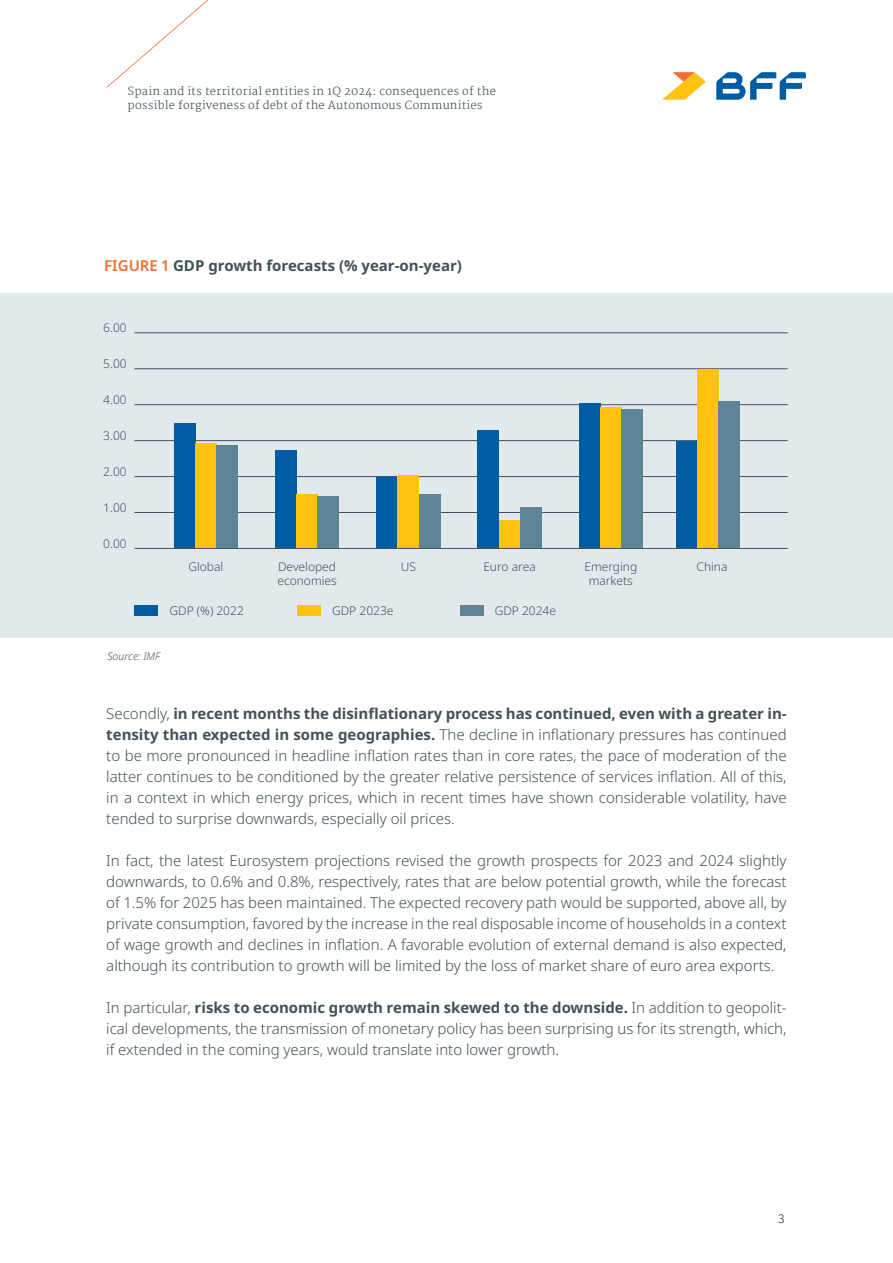
<style>
.page{position:relative;width:893px;height:1263px;background:#fff}
.page>*{position:absolute;margin:0;border:0;box-sizing:border-box;transform-origin:0 0}
.t1{font:300 15px/21px "Noto Sans";color:#425159;text-align:justify}
.t2{font:700 15px "Noto Sans";color:#425159}
.t3{font:300 12px "Noto Sans";color:#425159}
.t4{font:300 12px "Noto Sans TC";color:#231f20}
.t5{font:300 11.25px/13.5px "Martel";letter-spacing:.02em;color:#425159}
.t6{font:italic 300 10.5px "Noto Sans";color:#425159}
.s1{font-weight:600;color:#f36e31}
.s2{font-weight:700}
</style>
<div class="page">
<svg style="left:716px;top:72px;width:90px;height:28px"></svg>
<svg style="left:662px;top:72px;width:43px;height:28px"></svg>
<svg style="left:107px;top:0;width:101px;height:87px"></svg>
<div style="left:0;top:293px;width:893px;height:344px;background:#e2e9ed"></div>
<hr style="left:135px;top:333px;width:653px;height:1px;background:#425159">
<hr style="left:135px;top:368px;width:653px;height:1px;background:#425159">
<hr style="left:135px;top:404px;width:653px;height:1px;background:#425159">
<hr style="left:135px;top:440px;width:653px;height:1px;background:#425159">
<hr style="left:135px;top:476px;width:653px;height:1px;background:#425159">
<hr style="left:135px;top:512px;width:653px;height:1px;background:#425159">
<div style="left:174px;top:423px;width:21px;height:125px;background:#015ca3"></div>
<div style="left:195px;top:443px;width:21px;height:105px;background:#fec210"></div>
<div style="left:216px;top:445px;width:22px;height:103px;background:#5f8496"></div>
<div style="left:275px;top:450px;width:21px;height:98px;background:#015ca3"></div>
<div style="left:296px;top:494px;width:22px;height:54px;background:#fec210"></div>
<div style="left:318px;top:496px;width:21px;height:52px;background:#5f8496"></div>
<div style="left:376px;top:477px;width:22px;height:71px;background:#015ca3"></div>
<div style="left:398px;top:475px;width:21px;height:73px;background:#fec210"></div>
<div style="left:419px;top:494px;width:21px;height:54px;background:#5f8496"></div>
<div style="left:478px;top:430px;width:21px;height:118px;background:#015ca3"></div>
<div style="left:499px;top:520px;width:21px;height:28px;background:#fec210"></div>
<div style="left:520px;top:507px;width:21px;height:41px;background:#5f8496"></div>
<div style="left:579px;top:403px;width:21px;height:145px;background:#015ca3"></div>
<div style="left:600px;top:407px;width:21px;height:141px;background:#fec210"></div>
<div style="left:621px;top:409px;width:22px;height:139px;background:#5f8496"></div>
<div style="left:676px;top:441px;width:21px;height:107px;background:#015ca3"></div>
<div style="left:697px;top:369px;width:22px;height:179px;background:#fec210"></div>
<div style="left:719px;top:402px;width:21px;height:146px;background:#5f8496"></div>
<div style="left:135px;top:606px;width:23px;height:10px;background:#015ca3"></div>
<div style="left:297px;top:606px;width:24px;height:10px;background:#fec210"></div>
<div style="left:460px;top:606px;width:23px;height:10px;background:#5f8496"></div>
<hr style="left:135px;top:548px;width:653px;height:1px;background:#425159">
<p class="t5" style="left:128px;top:85px;width:370px">Spain and its territorial entities in 1Q 2024: consequences of the possible forgiveness of debt of the Autonomous Communities</p>
<p class="t2" style="left:104px;top:255px;width:359px"><span class="s1">FIGURE 1</span> GDP growth forecasts (% year-on-year)</p>
<p class="t3" style="left:103px;top:319px;width:25px">6.00</p>
<p class="t3" style="left:103px;top:355px;width:25px">5.00</p>
<p class="t3" style="left:103px;top:391px;width:25px">4.00</p>
<p class="t3" style="left:103px;top:427px;width:25px">3.00</p>
<p class="t3" style="left:103px;top:463px;width:25px">2.00</p>
<p class="t3" style="left:103px;top:499px;width:25px">1.00</p>
<p class="t3" style="left:103px;top:535px;width:25px">0.00</p>
<p class="t3" style="left:188px;top:558px;width:36px">Global</p>
<p class="t3" style="left:278px;top:558px;width:60px">Developed</p>
<p class="t3" style="left:277px;top:572px;width:61px">economies</p>
<p class="t3" style="left:401px;top:558px;width:17px">US</p>
<p class="t3" style="left:483px;top:558px;width:54px">Euro area</p>
<p class="t3" style="left:584px;top:558px;width:54px">Emerging</p>
<p class="t3" style="left:589px;top:572px;width:46px">markets</p>
<p class="t3" style="left:170px;top:602px;width:76px">GDP (%) 2022</p>
<p class="t3" style="left:332px;top:602px;width:63px">GDP 2023e</p>
<p class="t3" style="left:495px;top:602px;width:63px">GDP 2024e</p>
<p class="t6" style="left:107px;top:649px;width:54px">Source: IMF</p>
<p class="t3" style="left:696px;top:558px;width:32px">China</p>
<p class="t1" style="left:106px;top:703px;width:682px">Secondly, <span class="s2">in recent months the disinflationary process has continued, even with a greater in&shy;tensity than expected in some geographies.</span> The decline in inflationary pressures has continued to be more pronounced in headline inflation rates than in core rates, the pace of moderation of the latter continues to be conditioned by the greater relative persistence of services inflation. All of this, in a context in which energy prices, which in recent times have shown considerable volatility, have tended to surprise downwards, especially oil prices.</p>
<p class="t1" style="left:106px;top:850px;width:682px">In fact, the latest Eurosystem projections revised the growth prospects for 2023 and 2024 slightly downwards, to 0.6% and 0.8%, respectively, rates that are below potential growth, while the forecast of 1.5% for 2025 has been maintained. The expected recovery path would be supported, above all, by private consumption, favored by the increase in the real disposable income of households in a context of wage growth and declines in inflation. A favorable evolution of external demand is also expected, although its contribution to growth will be limited by the loss of market share of euro area exports.</p>
<p class="t1" style="left:106px;top:997px;width:682px">In particular, <span class="s2">risks to economic growth remain skewed to the downside.</span> In addition to geopolit&shy;ical developments, the transmission of monetary policy has been surprising us for its strength, which, if extended in the coming years, would translate into lower growth.</p>
<p class="t4" style="left:778px;top:1212px;width:8px">3</p>
</div>
